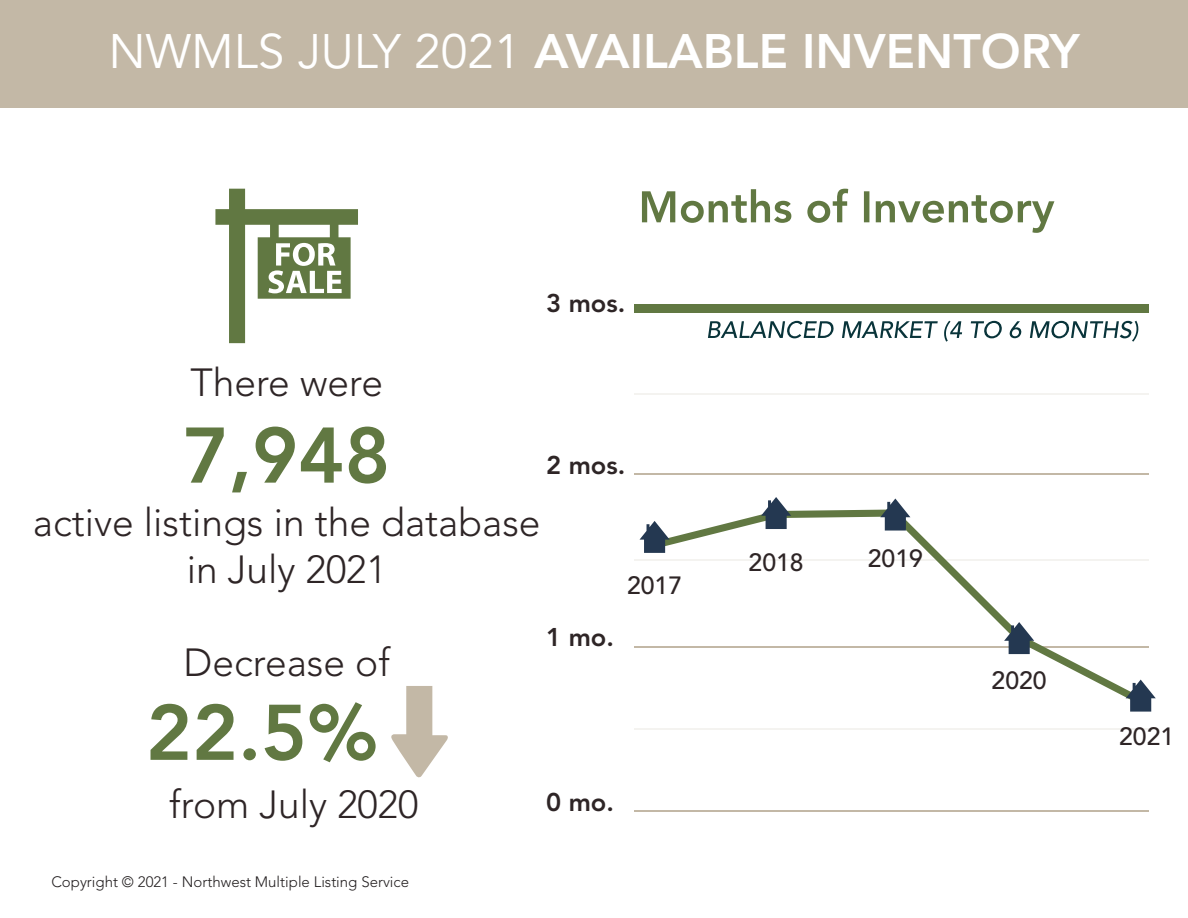
<style>
.page{position:relative;width:1188px;height:918px;background:#fff}
.page>*{position:absolute;margin:0;border:0;box-sizing:border-box;transform-origin:0 0}
.t1{font:800 77.85px "Avenir LT Std";color:#617842}
.t2{font:800 48px "Avenir LT Std";color:#fff}
.t3{font:300 39px/46.8px "Avenir LT Std";color:#2e2526;text-align:center}
.t4{font:800 25.5px "Avenir LT Std";color:#2e2526}
.t5{font:500 24.75px "Avenir LT Std";color:#2e2526}
.t6{font:300 15px "Avenir LT Std";color:#231f20}
.s1{font-weight:400}
</style>
<div class="page">
<div style="left:0;top:0;width:1188px;height:108px;background:#c3b8a6"></div>
<svg style="left:215px;top:189px;width:143px;height:154px"></svg>
<hr style="left:634px;top:646px;width:514px;height:1px;background:#c3b8a6">
<hr style="left:634px;top:473px;width:514px;height:1px;background:#c3b8a6">
<hr style="left:634px;top:559px;width:514px;height:2px;background:#f4f3f0">
<hr style="left:634px;top:729px;width:514px;height:1px;background:#f4f3f0">
<hr style="left:634px;top:393px;width:514px;height:2px;background:#f4f3f0">
<hr style="left:634px;top:811px;width:514px;height:1px;background:#c3b8a6">
<div style="left:634px;top:304px;width:514px;height:8px;background:#617842"></div>
<svg style="left:708px;top:321px;width:431px;height:21px"></svg>
<svg style="left:642px;top:189px;width:412px;height:44px"></svg>
<svg style="left:391px;top:686px;width:57px;height:92px"></svg>
<svg style="left:646px;top:509px;width:503px;height:190px"></svg>
<svg style="left:1126px;top:680px;width:30px;height:32px"></svg>
<svg style="left:640px;top:521px;width:30px;height:32px"></svg>
<svg style="left:1004px;top:622px;width:30px;height:32px"></svg>
<svg style="left:880px;top:499px;width:30px;height:32px"></svg>
<svg style="left:761px;top:497px;width:30px;height:32px"></svg>
<p class="t2" style="left:108px;top:23px;width:973px"><span class="s1">NWMLS JULY 2021</span> AVAILABLE INVENTORY</p>
<p class="t4" style="left:546px;top:288px;width:81px">3 mos.</p>
<p class="t3" style="left:190px;top:360px;width:194px">There were</p>
<h1 class="t1" style="left:183px;top:410px;width:209px">7,948</h1>
<p class="t3" style="left:33px;top:500px;width:509px">active listings in the database in July 2021</p>
<p class="t4" style="left:546px;top:451px;width:81px">2 mos.</p>
<p class="t5" style="left:627px;top:571px;width:57px">2017</p>
<p class="t3" style="left:184px;top:639px;width:208px">Decrease of</p>
<h1 class="t1" style="left:146px;top:687px;width:234px">22.5%</h1>
<p class="t3" style="left:169px;top:781px;width:251px">from July 2020</p>
<p class="t4" style="left:546px;top:622px;width:69px">1 mo.</p>
<p class="t4" style="left:546px;top:787px;width:69px">0 mo.</p>
<p class="t6" style="left:51px;top:873px;width:359px">Copyright © 2021 - Northwest Multiple Listing Service</p>
<p class="t5" style="left:749px;top:548px;width:57px">2018</p>
<p class="t5" style="left:868px;top:544px;width:57px">2019</p>
<p class="t5" style="left:992px;top:666px;width:57px">2020</p>
<p class="t5" style="left:1119px;top:722px;width:57px">2021</p>
</div>
